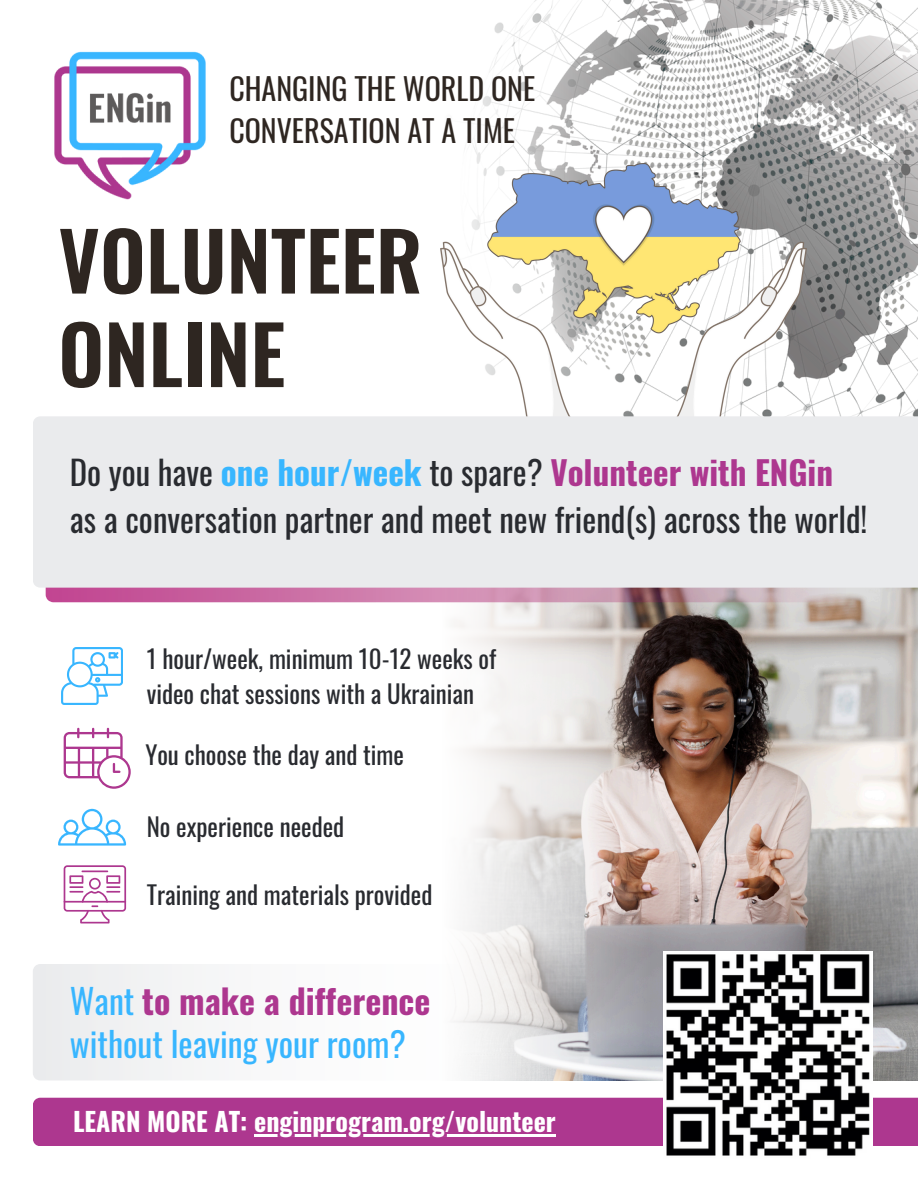
<style>
.page{position:relative;width:918px;height:1188px;background:#fff}
.page>*{position:absolute;margin:0;border:0;box-sizing:border-box;transform-origin:0 0}
.t1{font:600 79.8px/93.6px "Oswald";color:#2e2621}
.t2{font:33.9px/43.3px "Oswald";color:#38b6ff}
.t3{font:33px "Oswald";color:#292b30}
.t4{font:700 33px "Oswald";color:#ad378f}
.t5{font:30px/41.8px "Oswald";color:#2e2621}
.t6{font:700 25.95px "Oswald";color:#fff}
.t7{font:24.9px/34.3px "Oswald";color:#292b30}
.s1{font-weight:400;color:#292b30}
.s2{color:#38b6ff}
.s3{font-weight:700;color:#ad378f}
</style>
<div class="page">
<img style="left:650px;top:0;width:268px;height:416px">
<img style="left:650px;top:588px;width:268px;height:492px">
<svg style="left:441px;top:0;width:209px;height:1098px"></svg>
<img style="left:441px;top:163px;width:365px;height:253px">
<svg style="left:46px;top:588px;width:800px;height:14px"></svg>
<div style="left:33px;top:416px;width:885px;height:172px;background:#eaebed"></div>
<svg style="left:33px;top:964px;width:519px;height:117px;fill:#f6f6f7"></svg>
<div style="left:33px;top:1098px;width:885px;height:48px;background:#ad378f"></div>
<img style="left:54px;top:51px;width:152px;height:149px">
<img style="left:664px;top:952px;width:208px;height:204px">
<div style="left:60px;top:1105px;width:504px;height:38px;background:#ad378f"></div>
<svg style="left:61px;top:647px;width:62px;height:58px"></svg>
<svg style="left:64px;top:728px;width:67px;height:61px"></svg>
<svg style="left:58px;top:809px;width:68px;height:37px"></svg>
<svg style="left:64px;top:865px;width:62px;height:58px"></svg>
<hr style="left:254px;top:1134px;width:302px;height:2px;background:#fff">
<p class="t5" style="left:229px;top:66px;width:308px">CHANGING THE WORLD ONE<br>CONVERSATION AT A TIME</p>
<p class="t1" style="left:58px;top:211px;width:366px">VOLUNTEER<br>ONLINE</p>
<p class="t4" style="left:70px;top:447px;width:765px"><span class="s1">Do you have</span> <span class="s2">one hour/week</span> <span class="s1">to spare?</span> Volunteer with ENGin</p>
<p class="t3" style="left:70px;top:493px;width:799px">as a conversation partner and meet new friend(s) across the world!</p>
<h3 class="t7" style="left:147px;top:641px;width:351px">1 hour/week, minimum 10-12 weeks of video chat sessions with a Ukrainian</h3>
<p class="t7" style="left:145px;top:736px;width:260px">You choose the day and time</p>
<h1 class="t7" style="left:147px;top:809px;width:199px">No experience needed</h1>
<h2 class="t7" style="left:147px;top:876px;width:287px">Training and materials provided</h2>
<p class="t2" style="left:70px;top:978px;width:362px">Want <span class="s3">to make a difference </span>without leaving your room?</p>
<p class="t6" style="left:73px;top:1102px;width:484px">LEARN MORE AT: enginprogram.org/volunteer</p>
</div>
